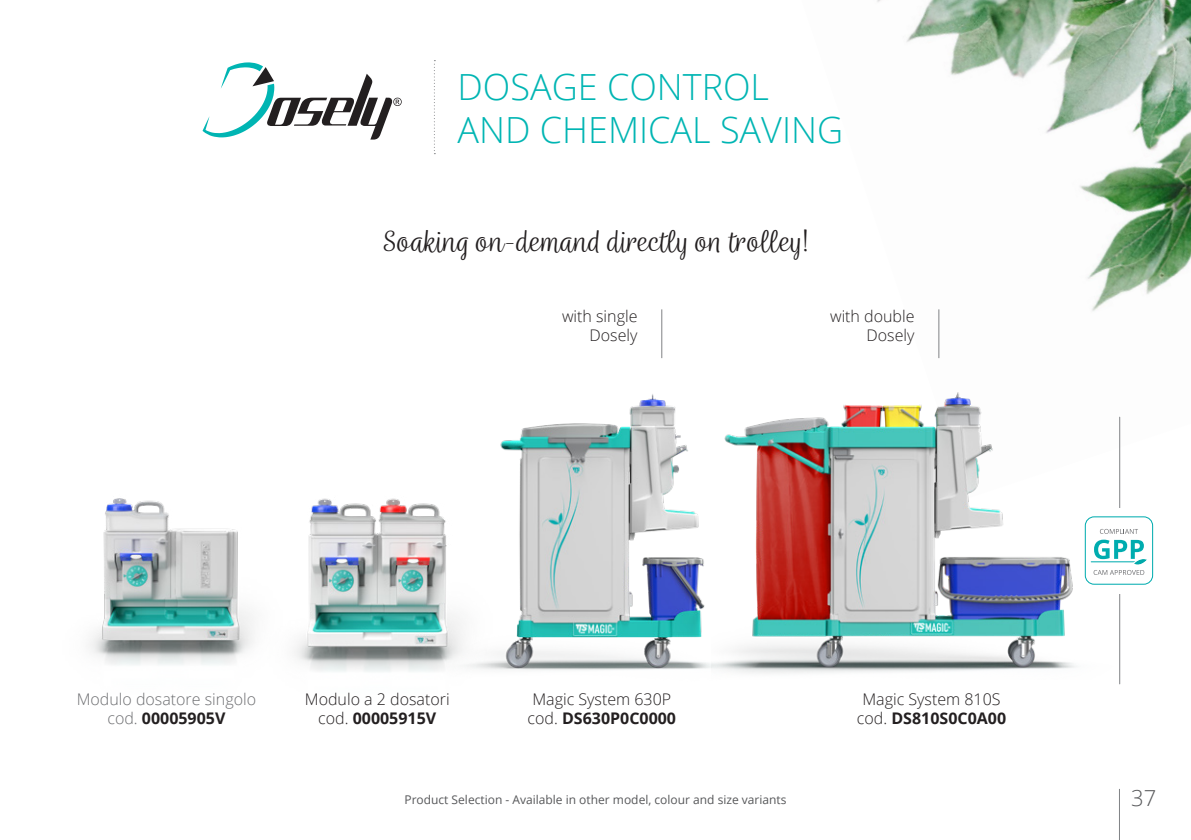
<style>
.page{position:relative;width:1191px;height:840px;background:#fff}
.page>*{position:absolute;margin:0;border:0;box-sizing:border-box;transform-origin:0 0}
.t1{font:300 36px/43.2px "Open Sans";color:#00b5b3}
.t2{font:300 34px "Wreath";color:#231f20}
.t3{font:300 22px "Open Sans";color:#57585a}
.t4{font:300 16px/19.2px "Open Sans";color:#231f20;text-align:center}
.t5{font:300 16px/19.2px "Open Sans";color:#6c6d70;text-align:center}
.t6{font:12px "Open Sans";color:#57585a}
.s1{font-weight:700;color:#231f20}
.s2{font-weight:700}
</style>
<div class="page">
<img style="left:877px;top:0;width:314px;height:294px">
<svg style="left:434px;top:60px;width:1px;height:94px"></svg>
<img style="left:759px;top:279px;width:377px;height:394px">
<img style="left:493px;top:394px;width:266px;height:279px">
<svg style="left:202px;top:62px;width:200px;height:77px"></svg>
<img style="left:89px;top:498px;width:164px;height:167px">
<img style="left:294px;top:498px;width:199px;height:174px">
<hr style="left:661px;top:309px;width:1px;height:49px;background:#808285">
<hr style="left:938px;top:309px;width:1px;height:49px;background:#808285">
<div style="left:1065px;top:404px;width:77px;height:303px;background:#fff"></div>
<hr style="left:1119px;top:417px;width:1px;height:266px;background:#808285">
<div style="left:1084px;top:507px;width:69px;height:85px;background:#fff"></div>
<div style="left:1084px;top:516px;width:69px;height:68px;border:1px solid #00acaf;border-radius:9px"></div>
<svg style="left:1099px;top:528px;width:39px;height:5px"></svg>
<svg style="left:1090px;top:539px;width:57px;height:35px"></svg>
<hr style="left:1119px;top:788px;width:1px;height:51px;background:#808285">
<h1 class="t1" style="left:457px;top:65px;width:387px">DOSAGE CONTROL<br>AND CHEMICAL SAVING</h1>
<h2 class="t2" style="left:382px;top:220px;width:429px">Soaking on-demand directly on trolley!</h2>
<p class="t4" style="left:562px;top:305px;width:77px;text-align:right">with single<br>Dosely</p>
<p class="t4" style="left:830px;top:305px;width:86px;text-align:right">with double<br>Dosely</p>
<p class="t5" style="left:77px;top:688px;width:181px">Modulo dosatore singolo cod. <span class="s1">00005905V</span></p>
<p class="t4" style="left:305px;top:688px;width:146px">Modulo a 2 dosatori cod. <span class="s2">00005915V</span></p>
<p class="t4" style="left:527px;top:688px;width:150px">Magic System 630P cod. <span class="s2">DS630P0C0000</span></p>
<p class="t4" style="left:857px;top:688px;width:151px">Magic System 810S cod. <span class="s2">DS810S0C0A00</span></p>
<p class="t6" style="left:404px;top:790px;width:383px">Product Selection - Available in other model, colour and size variants</p>
<h3 class="t3" style="left:1131px;top:782px;width:27px">37</h3>
</div>
